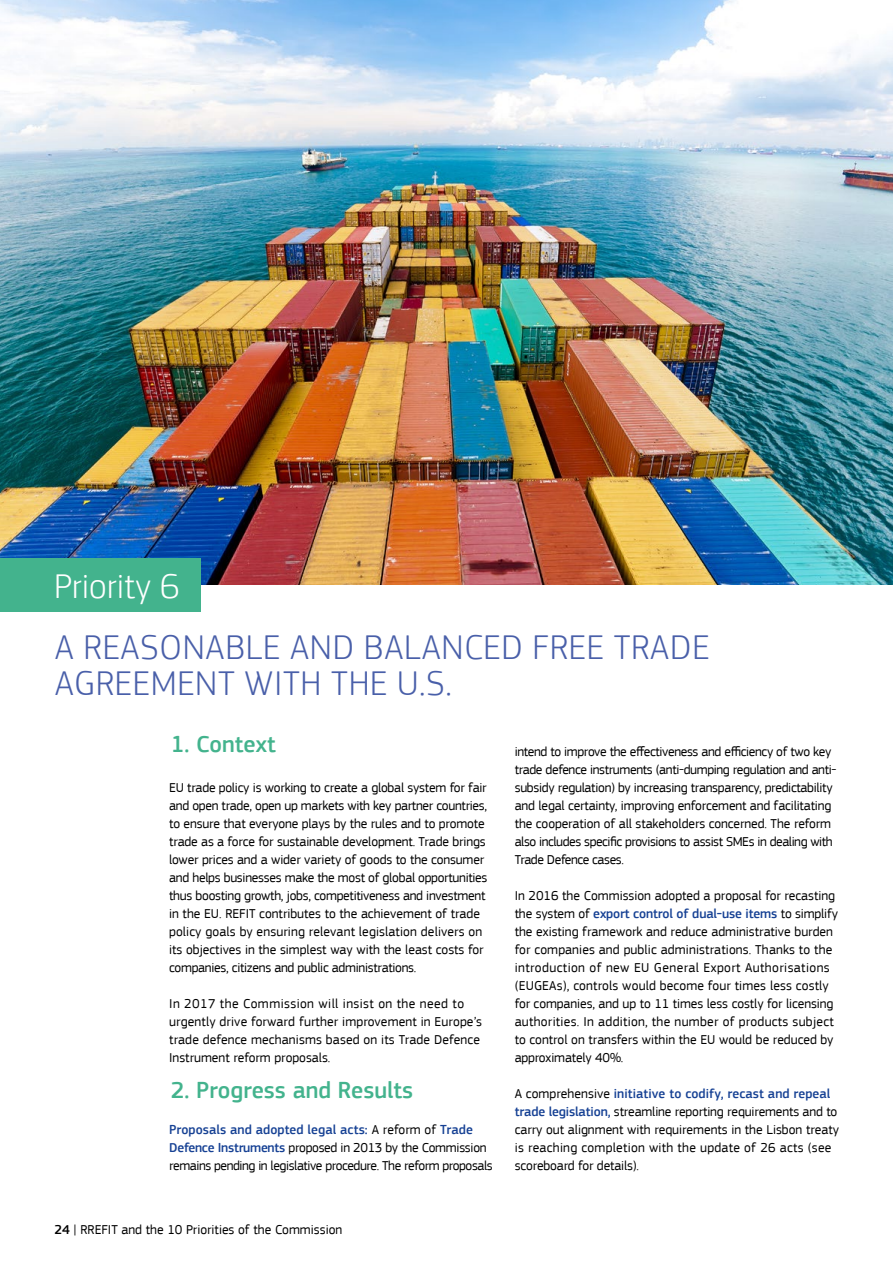
<style>
.page{position:relative;width:893px;height:1263px;background:#fff}
.page>*{position:absolute;margin:0;border:0;box-sizing:border-box;transform-origin:0 0}
.t1{font:300 36px/36px "EC Square Sans Pro";letter-spacing:.02em;color:#495fa9}
.t2{font:300 36px "EC Square Sans Pro";color:#fff}
.t3{font:500 24px "EC Square Sans Pro";color:#43b38d}
.t4{font:13.5px/18px "EC Square Sans Pro";letter-spacing:-.01em;color:#000}
.t5{font:13.5px/18px "EC Square Sans Pro";letter-spacing:.01em;color:#000}
.t6{font:13.5px/18px "EC Square Sans Pro";letter-spacing:-.03em;color:#000}
.s1{font-weight:500;color:#164194}
.s2{font-weight:500}
</style>
<div class="page">
<img style="left:0;top:0;width:893px;height:585px">
<div style="left:0;top:558px;width:201px;height:54px;background:#43b38d"></div>
<h1 class="t2" style="left:54px;top:565px;width:127px">Priority 6</h1>
<h1 class="t1" style="left:55px;top:628px;width:656px">A REASONABLE AND BALANCED FREE TRADE<br>AGREEMENT WITH THE U.S.</h1>
<h2 class="t3" style="left:171px;top:730px;width:106px">1. Context</h2>
<p class="t4" style="left:169px;top:779px;width:320px">EU trade policy is working to create a global system for fair and open trade, open up markets with key partner countries, to ensure that everyone plays by the rules and to promote trade as a force for sustainable development. Trade brings lower prices and a wider variety of goods to the consumer and helps businesses make the most of global opportunities thus boosting growth, jobs, competitiveness and investment in the EU. REFIT contributes to the achievement of trade policy goals by ensuring relevant legislation delivers on its objectives in the simplest way with the least costs for companies, citizens and public administrations.</p>
<p class="t5" style="left:169px;top:995px;width:314px">In 2017 the Commission will insist on the need to urgently drive forward further improvement in Europe’s trade defence mechanisms based on its Trade Defence Instrument reform proposals.</p>
<h2 class="t3" style="left:171px;top:1076px;width:244px">2. Progress and Results</h2>
<p class="t6" style="left:169px;top:1121px;width:325px"><span class="s1">Proposals and adopted legal acts:</span> A reform of <span class="s1">Trade<br>Defence Instruments</span> proposed in 2013 by the Commission remains pending in legislative procedure. The reform proposals</p>
<p class="t4" style="left:54px;top:1221px;width:289px"><span class="s2">24</span> | RREFIT and the 10 Priorities of the Commission</p>
<p class="t4" style="left:515px;top:743px;width:323px">intend to improve the effectiveness and efficiency of two key trade defence instruments (anti-dumping regulation and anti&shy;subsidy regulation) by increasing transparency, predictability and legal certainty, improving enforcement and facilitating the cooperation of all stakeholders concerned. The reform also includes specific provisions to assist SMEs in dealing with Trade Defence cases.</p>
<p class="t4" style="left:515px;top:887px;width:325px">In 2016 the Commission adopted a proposal for recasting the system of <span class="s1">export control of dual-use items</span> to simplify the existing framework and reduce administrative burden for companies and public administrations. Thanks to the introduction of new EU General Export Authorisations (EUGEAs), controls would become four times less costly for companies, and up to 11 times less costly for licensing authorities. In addition, the number of products subject to control on transfers within the EU would be reduced by approximately 40%.</p>
<p class="t4" style="left:515px;top:1085px;width:326px">A comprehensive <span class="s1">initiative to codify, recast and repeal trade legislation,</span> streamline reporting requirements and to carry out alignment with requirements in the Lisbon treaty is reaching completion with the update of 26 acts (see scoreboard for details).</p>
</div>
